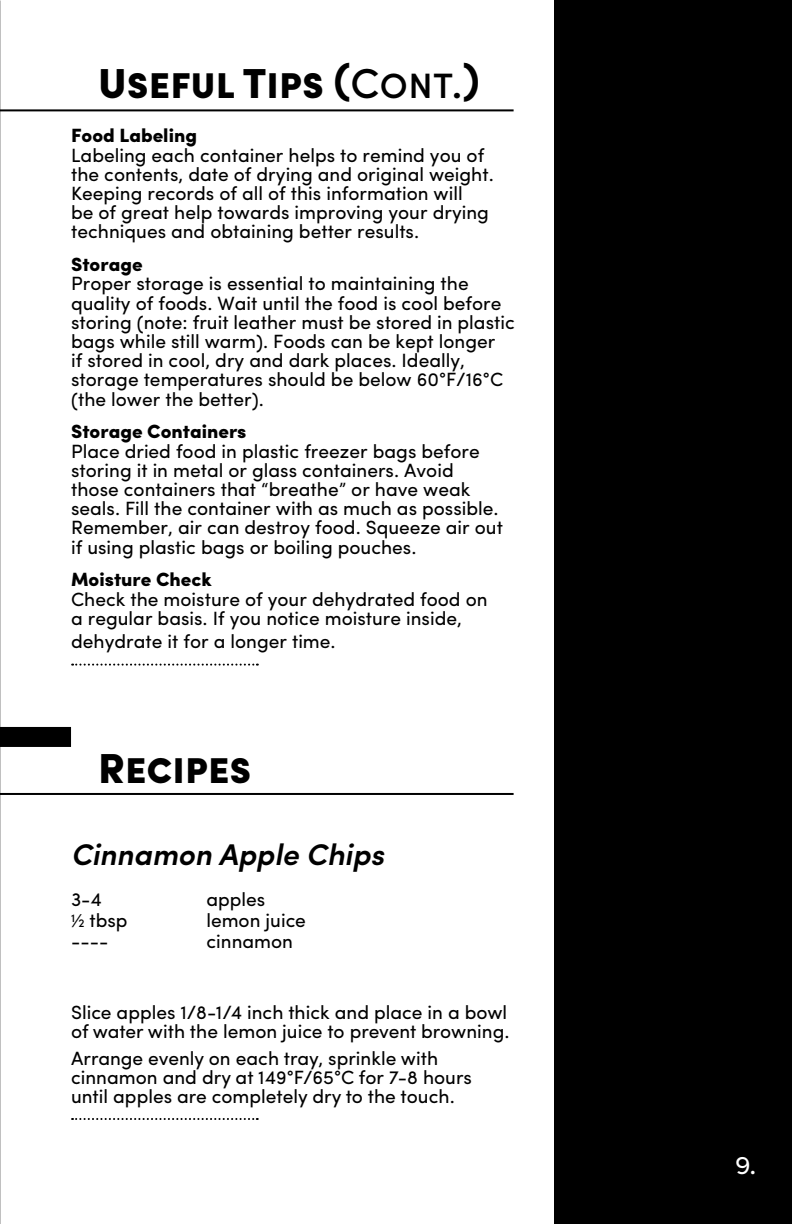
<style>
.page{position:relative;width:792px;height:1224px;background:#fff}
.page>*{position:absolute;margin:0;border:0;box-sizing:border-box;transform-origin:0 0}
.t1{font:900 42px "Sofia Pro";color:#000}
.t2{font:italic 600 30px "Sofia Pro";color:#000}
.t3{font:24px "Filson Pro";color:#fff}
.t4{font:19.2px/19.2px "Sofia Pro";color:#000}
.t5{font:900 19.2px "Sofia Pro";color:#000}
.s1{font-weight:500}
</style>
<div class="page">
<div style="left:554px;top:0;width:238px;height:1224px;background:#000"></div>
<hr style="left:0;top:109px;width:514px;height:2px;background:#000">
<svg style="left:72px;top:664px;width:186px;height:2px"></svg>
<hr style="left:0;top:793px;width:514px;height:2px;background:#000">
<div style="left:0;top:727px;width:71px;height:20px;background:#000"></div>
<svg style="left:72px;top:1118px;width:186px;height:2px"></svg>
<h1 class="t1" style="left:98px;top:50px;width:383px">Useful Tips (<span class="s1">Cont.</span>)</h1>
<p class="t5" style="left:71px;top:121px;width:127px">Food Labeling</p>
<p class="t4" style="left:71px;top:144px;width:424px">Labeling each container helps to remind you of the contents, date of drying and original weight.<br>Keeping records of all of this information will<br>be of great help towards improving your drying techniques and obtaining better results.</p>
<p class="t5" style="left:71px;top:249px;width:73px">Storage</p>
<p class="t4" style="left:71px;top:273px;width:445px">Proper storage is essential to maintaining the quality of foods. Wait until the food is cool before storing (note: fruit leather must be stored in plastic bags while still warm). Foods can be kept longer<br>if stored in cool, dry and dark places. Ideally, storage temperatures should be below 60°F/16°C (the lower the better).</p>
<p class="t5" style="left:71px;top:417px;width:177px">Storage Containers</p>
<p class="t4" style="left:71px;top:440px;width:433px">Place dried food in plastic freezer bags before storing it in metal or glass containers. Avoid those containers that “breathe” or have weak seals. Fill the container with as much as possible.<br>Remember, air can destroy food. Squeeze air out if using plastic bags or boiling pouches.</p>
<p class="t5" style="left:71px;top:565px;width:142px">Moisture Check</p>
<p class="t4" style="left:71px;top:588px;width:418px">Check the moisture of your dehydrated food on a regular basis. If you notice moisture inside,</p>
<p class="t4" style="left:71px;top:630px;width:266px">dehydrate it for a longer time.</p>
<h1 class="t1" style="left:98px;top:735px;width:155px">Recipes</h1>
<h2 class="t2" style="left:71px;top:832px;width:315px">Cinnamon Apple Chips</h2>
<p class="t4" style="left:71px;top:887px;width:58px;line-height:21px">3-4<br>1/2 tbsp ----</p>
<p class="t4" style="left:206px;top:887px;width:101px;line-height:21px">apples lemon juice cinnamon</p>
<p class="t4" style="left:71px;top:1001px;width:440px">Slice apples 1/8-1/4 inch thick and place in a bowl of water with the lemon juice to prevent browning.</p>
<p class="t4" style="left:71px;top:1047px;width:402px">Arrange evenly on each tray, sprinkle with cinnamon and dry at 149°F/65°C for 7-8 hours until apples are completely dry to the touch.</p>
<p class="t3" style="left:735px;top:1149px;width:22px">9.</p>
</div>
